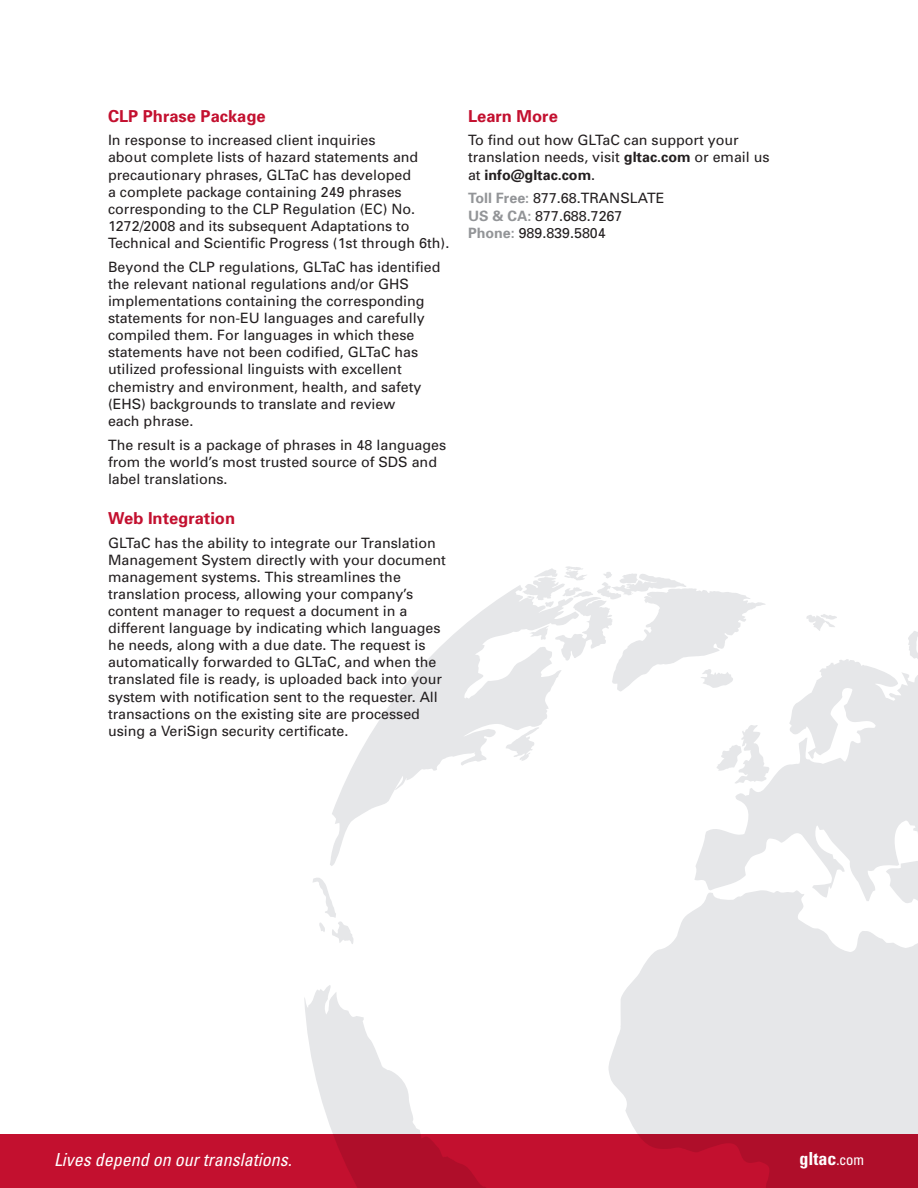
<style>
.page{position:relative;width:918px;height:1188px;background:#fff}
.page>*{position:absolute;margin:0;border:0;box-sizing:border-box;transform-origin:0 0}
.t1{font:italic condensed 18px "Univers";color:#fff}
.t2{font:700 condensed 18px "Univers";color:#fff}
.t3{font:700 16.5px "Univers";color:#c3102f}
.t4{font:14.25px/17.1px "Univers";color:#231f20}
.s1{font-weight:700}
.s2{font-weight:700;color:#939598}
.s3{font-family:"Univers S";font-weight:400;font-size:15px}
</style>
<div class="page">
<svg style="left:304px;top:566px;width:614px;height:568px"></svg>
<svg style="left:0;top:1134px;width:918px;height:54px;background:#bc0f2d"></svg>
<p class="t3" style="left:108px;top:105px;width:159px">CLP Phrase Package</p>
<p class="t4" style="left:108px;top:132px;width:343px">In response to increased client inquiries<br>about complete lists of hazard statements and precautionary phrases, GLTaC has developed<br>a complete package containing 249 phrases corresponding to the CLP Regulation (EC) No.<br>1272/2008 and its subsequent Adaptations to Technical and Scientific Progress (1st through 6th).</p>
<p class="t4" style="left:108px;top:258px;width:334px">Beyond the CLP regulations, GLTaC has identified the relevant national regulations and/or GHS implementations containing the corresponding statements for non-EU languages and carefully compiled them. For languages in which these statements have not been codified, GLTaC has utilized professional linguists with excellent chemistry and environment, health, and safety (EHS) backgrounds to translate and review<br>each phrase.</p>
<p class="t4" style="left:108px;top:436px;width:340px">The result is a package of phrases in 48 languages from the world’s most trusted source of SDS and label translations.</p>
<p class="t3" style="left:108px;top:507px;width:129px">Web Integration</p>
<p class="t4" style="left:108px;top:534px;width:340px">GLTaC has the ability to integrate our Translation Management System directly with your document management systems. This streamlines the translation process, allowing your company’s content manager to request a document in a different language by indicating which languages he needs, along with a due date. The request is automatically forwarded to GLTaC, and when the translated file is ready, is uploaded back into your system with notification sent to the requester. All transactions on the existing site are processed using a VeriSign security certificate.</p>
<p class="t3" style="left:468px;top:105px;width:91px">Learn More</p>
<p class="t4" style="left:468px;top:132px;width:303px">To find out how GLTaC can support your translation needs, visit <span class="s1">gltac.com</span> or email us at <span class="s1">info@gltac.com</span>.</p>
<p class="t4" style="left:468px;top:190px;width:198px"><span class="s2">Toll Free:</span> 877.68.TRANSLATE<br><span class="s2">US &amp; CA:</span> 877.688.7267<br><span class="s2">Phone:</span> 989.839.5804</p>
<p class="t1" style="left:54px;top:1148px;width:239px">Lives depend on our translations.</p>
<p class="t2" style="left:800px;top:1148px;width:66px">gltac<span class="s3">.com</span></p>
</div>
